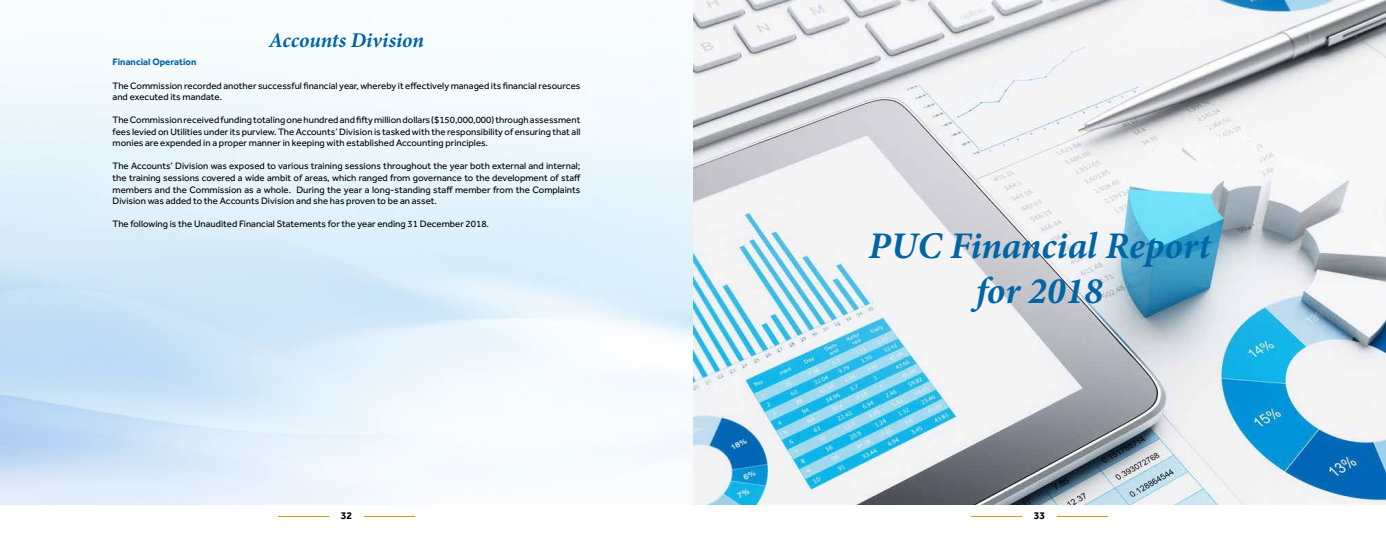
<style>
.page{position:relative;width:1386px;height:536px;background:#fff}
.page>*{position:absolute;margin:0;border:0;box-sizing:border-box;transform-origin:0 0}
.t1{font:italic 700 37.62px/45.1px "Minion Pro";color:#0065a4;text-align:center}
.t2{font:italic 700 21px "Minion Pro";letter-spacing:-.005em;color:#0065a4}
.t3{font:700 10.5px "Effra";color:#000}
.t4{font:9.62px/11.5px "Effra";color:#000;text-align:justify}
.t5{font:700 9.62px "Effra";color:#0065a4}
</style>
<div class="page">
<hr style="left:278px;top:516px;width:51px;height:1px;background:#c2a005">
<hr style="left:971px;top:516px;width:51px;height:1px;background:#c2a005">
<hr style="left:364px;top:516px;width:51px;height:1px;background:#c2a005">
<hr style="left:1057px;top:516px;width:51px;height:1px;background:#c2a005">
<img style="left:0;top:0;width:1386px;height:504px">
<h2 class="t2" style="left:269px;top:25px;width:157px">Accounts Division</h2>
<p class="t5" style="left:113px;top:56px;width:85px">Financial Operation</p>
<p class="t4" style="left:113px;top:79px;width:469px">The Commission recorded another successful financial year, whereby it effectively managed its financial resources and executed its mandate.</p>
<p class="t4" style="left:113px;top:114px;width:469px">The Commission received funding totaling one hundred and fifty million dollars ($150,000,000) through assessment fees levied on Utilities under its purview. The Accounts’ Division is tasked with the responsibility of ensuring that all monies are expended in a proper manner in keeping with established Accounting principles.</p>
<p class="t4" style="left:113px;top:160px;width:470px">The Accounts’ Division was exposed to various training sessions throughout the year both external and internal; the training sessions covered a wide ambit of areas, which ranged from governance to the development of staff members and the Commission as a whole. During the year a long-standing staff member from the Complaints Division was added to the Accounts Division and she has proven to be an asset.</p>
<p class="t4" style="left:113px;top:218px;width:378px">The following is the Unaudited Financial Statements for the year ending 31 December 2018.</p>
<h1 class="t1" style="left:868px;top:222px;width:344px">PUC Financial Report for 2018</h1>
<p class="t3" style="left:341px;top:509px;width:13px">32</p>
<p class="t3" style="left:1034px;top:509px;width:13px">33</p>
</div>
